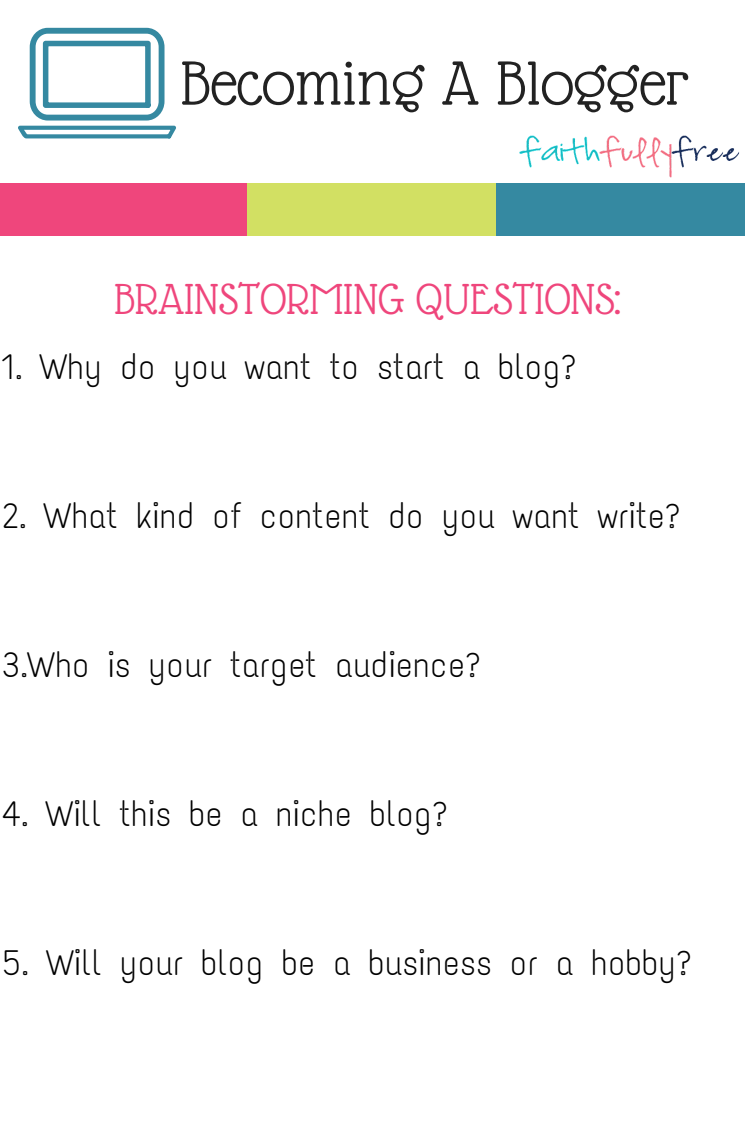
<style>
.page{position:relative;width:750px;height:1124px;background:#fff}
.page>*{position:absolute;margin:0;border:0;box-sizing:border-box;transform-origin:0 0}
.t1{font:67.75px "Glass Antiqua";color:#222}
.t2{font:47.12px "Glass Antiqua";color:#ef467c}
.t3{font:35.38px "Text Me One";color:#000}
</style>
<div class="page">
<svg style="left:18px;top:28px;width:158px;height:110px"></svg>
<div style="left:0;top:183px;width:247px;height:53px;background:#ef467c"></div>
<div style="left:247px;top:183px;width:249px;height:53px;background:#d2e063"></div>
<div style="left:496px;top:183px;width:249px;height:53px;background:#3589a1"></div>
<img style="left:519px;top:135px;width:221px;height:43px">
<h1 class="t1" style="left:180px;top:48px;width:510px">Becoming A Blogger</h1>
<h2 class="t2" style="left:114px;top:274px;width:509px">BRAINSTORMING QUESTIONS:</h2>
<p class="t3" style="left:2px;top:345px;width:576px">1. Why do you want to start a blog?</p>
<p class="t3" style="left:2px;top:494px;width:681px">2. What kind of content do you want write?</p>
<p class="t3" style="left:2px;top:643px;width:481px">3.Who is your target audience?</p>
<p class="t3" style="left:2px;top:792px;width:448px">4. Will this be a niche blog?</p>
<p class="t3" style="left:2px;top:941px;width:692px">5. Will your blog be a business or a hobby?</p>
</div>
